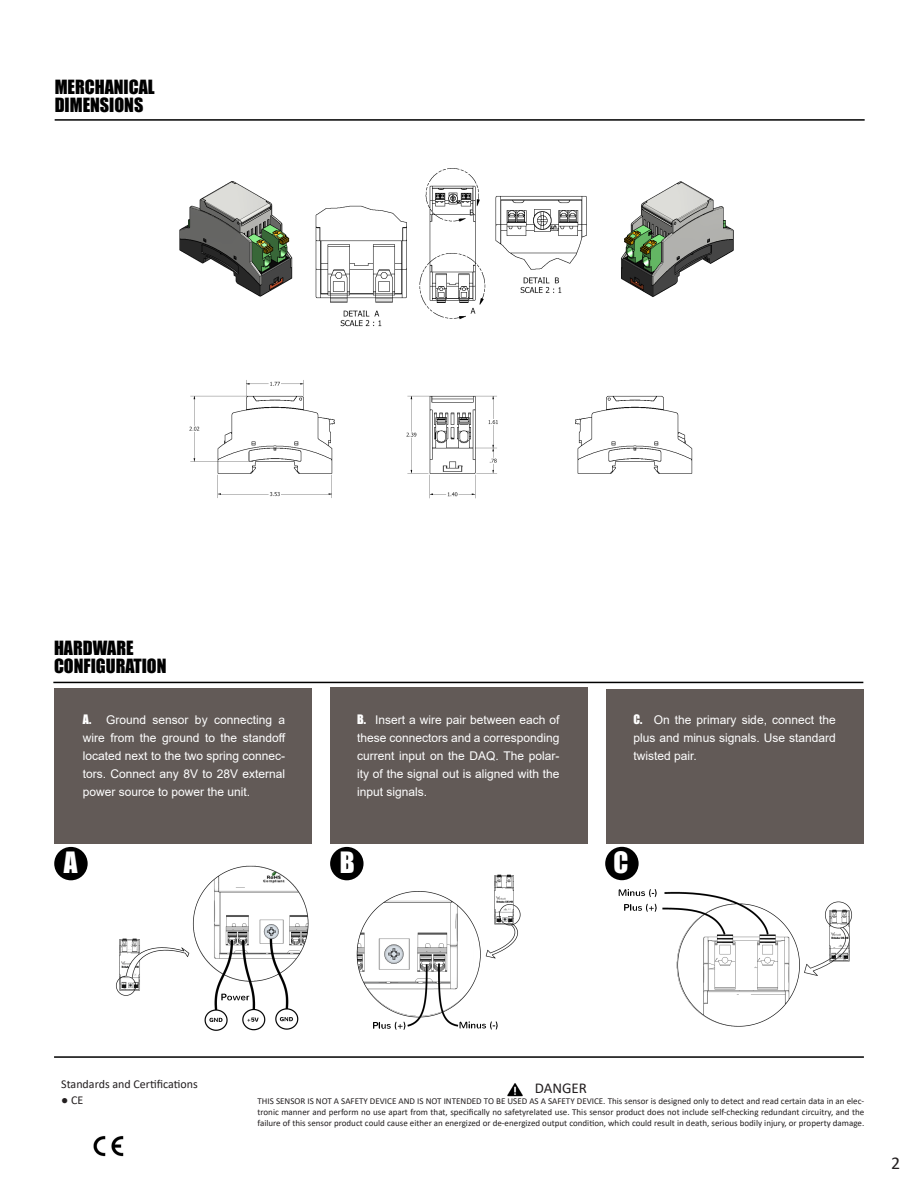
<style>
.page{position:relative;width:918px;height:1188px;background:#fff}
.page>*{position:absolute;margin:0;border:0;box-sizing:border-box;transform-origin:0 0}
.t1{font:27px "Impact";color:#fff}
.t2{font:18px "Impact";color:#000}
.t3{font:18px "Calibri";color:#231f20}
.t4{font:15px "Calibri";color:#231f20}
.t5{font:12px/18px "Arial";color:#fff;text-align:justify}
.t6{font:12px "Calibri";color:#231f20}
.t7{font:9px/10.8px "Calibri";color:#231f20;text-align:justify}
.s1{font-family:"Impact"}
</style>
<div class="page">
<img style="left:507px;top:1083px;width:16px;height:13px">
<img style="left:93px;top:1136px;width:31px;height:21px">
<div style="left:605px;top:847px;width:34px;height:33px;background:#000;border-radius:50%"></div>
<div style="left:330px;top:847px;width:34px;height:33px;background:#000;border-radius:50%"></div>
<div style="left:54px;top:847px;width:34px;height:33px;background:#000;border-radius:50%"></div>
<div style="left:606px;top:689px;width:258px;height:154px;background:#625a57"></div>
<div style="left:330px;top:687px;width:258px;height:156px;background:#625a57"></div>
<div style="left:54px;top:688px;width:258px;height:155px;background:#625a57"></div>
<hr style="left:53px;top:682px;width:810px;height:1px;background:#000">
<hr style="left:54px;top:1056px;width:810px;height:2px;background:#000">
<img style="left:54px;top:864px;width:255px;height:167px">
<img style="left:330px;top:864px;width:191px;height:166px">
<img style="left:618px;top:880px;width:234px;height:147px">
<hr style="left:55px;top:119px;width:810px;height:2px;background:#000">
<img style="left:179px;top:168px;width:555px;height:331px">
<p class="t2" style="left:55px;top:73px;width:102px">MERCHANICAL</p>
<p class="t2" style="left:55px;top:91px;width:90px">DIMENSIONS</p>
<p class="t2" style="left:54px;top:634px;width:81px">HARDWARE</p>
<p class="t2" style="left:54px;top:652px;width:114px">CONFIGURATION</p>
<p class="t5" style="left:83px;top:710px;width:204px"><span class="s1">A.</span> Ground sensor by connecting a wire from the ground to the standoff located next to the two spring connec&shy;tors. Connect any 8V to 28V external power source to power the unit.</p>
<p class="t5" style="left:357px;top:711px;width:204px"><span class="s1">B.</span> Insert a wire pair between each of these connectors and a corresponding current input on the DAQ. The polar&shy;ity of the signal out is aligned with the input signals.</p>
<p class="t5" style="left:633px;top:711px;width:204px"><span class="s1">C.</span> On the primary side, connect the plus and minus signals. Use standard twisted pair.</p>
<p class="t1" style="left:64px;top:842px;width:15px">A</p>
<p class="t1" style="left:340px;top:842px;width:16px">B</p>
<p class="t1" style="left:613px;top:842px;width:16px">C</p>
<p class="t6" style="left:61px;top:1076px;width:138px">Standards and Certifications</p>
<p class="t6" style="left:61px;top:1092px;width:24px">● CE</p>
<p class="t4" style="left:535px;top:1078px;width:54px">DANGER</p>
<p class="t7" style="left:258px;top:1095px;width:608px">THIS SENSOR IS NOT A SAFETY DEVICE AND IS NOT INTENDED TO BE USED AS A SAFETY DEVICE. This sensor is designed only to detect and read certain data in an elec&shy;tronic manner and perform no use apart from that, specifically no safetyrelated use. This sensor product does not include self-checking redundant circuitry, and the failure of this sensor product could cause either an energized or de-energized output condition, which could result in death, serious bodily injury, or property damage.</p>
<p class="t3" style="left:891px;top:1151px;width:11px">2</p>
</div>
